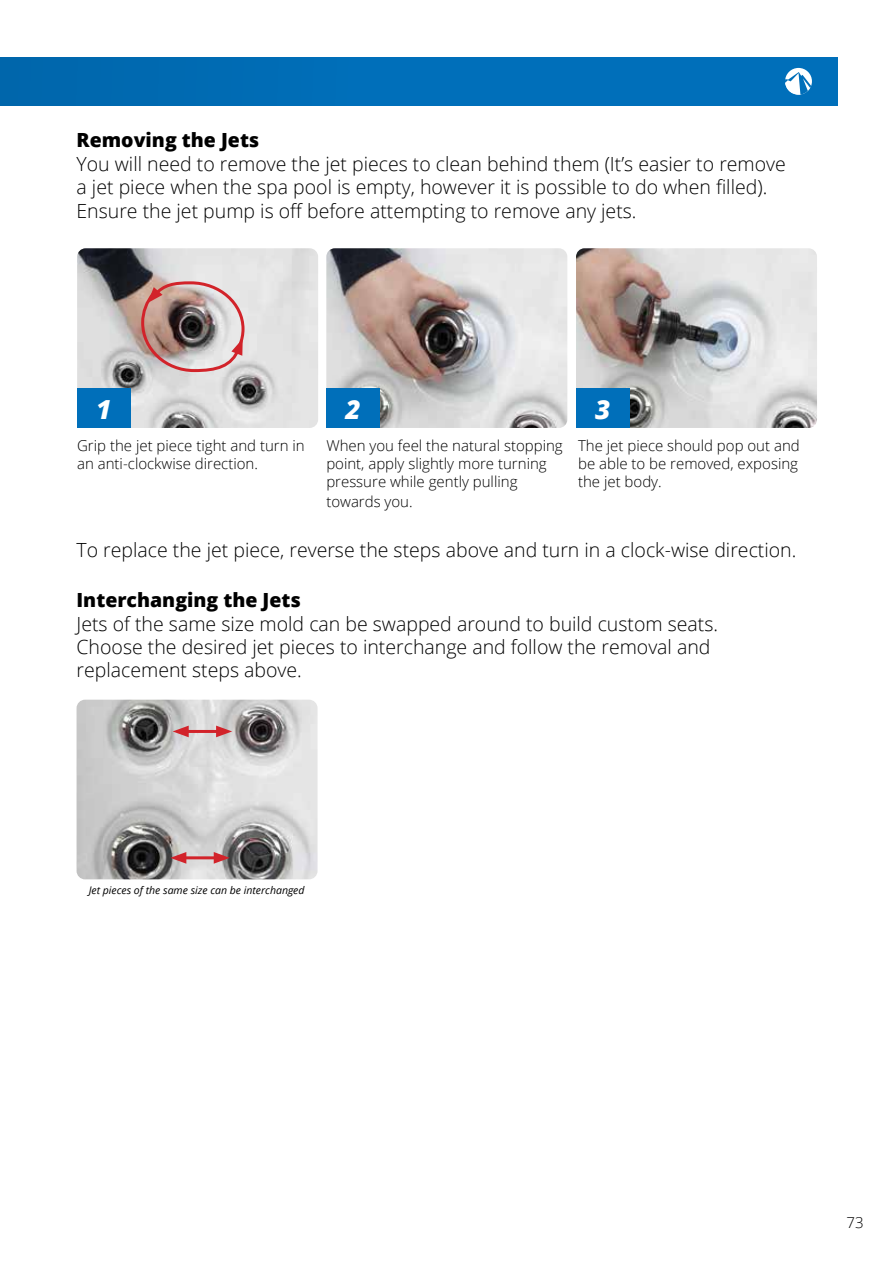
<style>
.page{position:relative;width:893px;height:1263px;background:#fff}
.page>*{position:absolute;margin:0;border:0;box-sizing:border-box;transform-origin:0 0}
.t1{font:italic 800 26.25px "Open Sans";color:#fff}
.t2{font:300 19.5px/23.4px "Open Sans";color:#000}
.t3{font:800 19.5px "Open Sans";color:#000}
.t4{font:300 15px/18px "Open Sans";color:#000}
.t5{font:italic 10.5px "Open Sans";color:#000}
</style>
<div class="page">
<div style="left:0;top:57px;width:838px;height:48px;background:linear-gradient(to right,#0069af,#0071be)"></div>
<div style="left:785px;top:68px;width:27px;height:27px;background:#fff;border-radius:50%"></div>
<svg style="left:785px;top:72px;width:26px;height:23px"></svg>
<img style="left:77px;top:248px;width:241px;height:180px">
<img style="left:77px;top:700px;width:241px;height:179px">
<img style="left:326px;top:248px;width:241px;height:180px">
<img style="left:576px;top:248px;width:241px;height:180px">
<img style="left:140px;top:280px;width:106px;height:94px">
<hr style="left:183px;top:730px;width:39px;height:3px;background:#d2232a">
<svg style="left:173px;top:726px;width:16px;height:11px"></svg>
<svg style="left:216px;top:726px;width:16px;height:11px"></svg>
<hr style="left:181px;top:856px;width:38px;height:3px;background:#d2232a">
<svg style="left:170px;top:852px;width:16px;height:12px"></svg>
<svg style="left:214px;top:852px;width:16px;height:12px"></svg>
<div style="left:77px;top:389px;width:54px;height:39px;background:#006fba"></div>
<div style="left:326px;top:389px;width:54px;height:39px;background:#006fba"></div>
<div style="left:576px;top:389px;width:53px;height:39px;background:#006fba"></div>
<p class="t3" style="left:77px;top:126px;width:184px">Removing the Jets</p>
<p class="t2" style="left:77px;top:152px;width:711px">You will need to remove the jet pieces to clean behind them (It’s easier to remove a jet piece when the spa pool is empty, however it is possible to do when filled).<br>Ensure the jet pump is off before attempting to remove any jets.</p>
<h1 class="t1" style="left:96px;top:389px;width:17px">1</h1>
<h1 class="t1" style="left:345px;top:389px;width:17px">2</h1>
<h1 class="t1" style="left:595px;top:389px;width:17px">3</h1>
<p class="t4" style="left:77px;top:436px;width:229px">Grip the jet piece tight and turn in an anti-clockwise direction.</p>
<p class="t4" style="left:326px;top:436px;width:238px">When you feel the natural stopping point, apply slightly more turning pressure while gently pulling</p>
<p class="t4" style="left:326px;top:492px;width:88px">towards you.</p>
<p class="t4" style="left:578px;top:436px;width:223px;text-align:justify">The jet piece should pop out and be able to be removed, exposing the jet body.</p>
<p class="t2" style="left:77px;top:538px;width:721px">To replace the jet piece, reverse the steps above and turn in a clock-wise direction.</p>
<p class="t3" style="left:77px;top:585px;width:226px">Interchanging the Jets</p>
<p class="t2" style="left:77px;top:611px;width:643px">Jets of the same size mold can be swapped around to build custom seats.<br>Choose the desired jet pieces to interchange and follow the removal and replacement steps above.</p>
<p class="t5" style="left:89px;top:883px;width:217px">Jet pieces of the same size can be interchanged</p>
<p class="t4" style="left:846px;top:1213px;width:19px">73</p>
</div>
